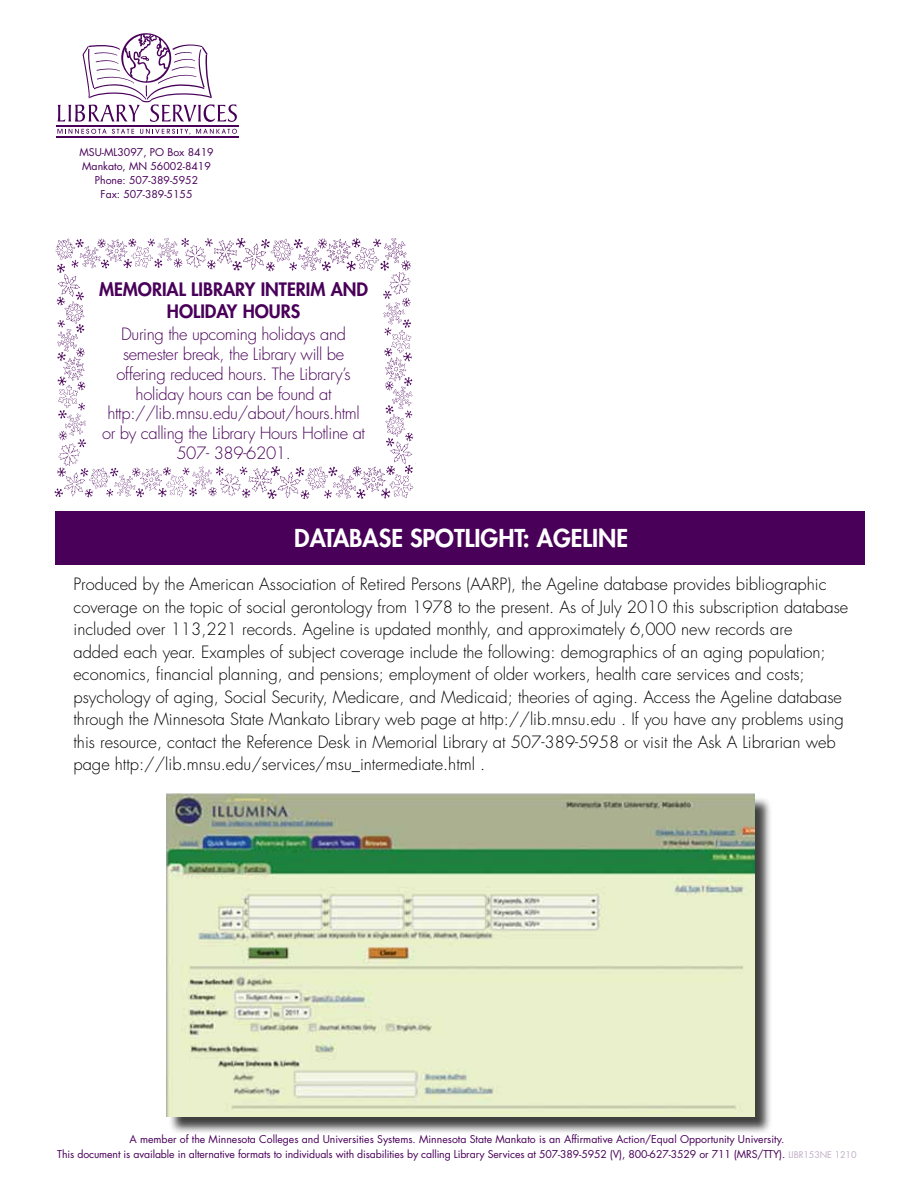
<style>
.page{position:relative;width:918px;height:1188px;background:#fff}
.page>*{position:absolute;margin:0;border:0;box-sizing:border-box;transform-origin:0 0}
.t1{font:800 24px "Futura Std";color:#fff}
.t2{font:800 18px/21.6px "Futura Std";color:#490059;text-align:center}
.t3{font:300 16.5px/22.5px "Futura Std";color:#000}
.t4{font:300 16.5px/19.8px "Futura Std";letter-spacing:-.02em;color:#490059;text-align:center}
.t5{font:10.5px/14.2px "Futura Std";color:#490059;text-align:center}
.s1{font-size:9px;color:#c0adc6}
</style>
<div class="page">
<img style="left:54px;top:237px;width:360px;height:263px">
<svg style="left:57px;top:129px;width:77px;height:5px"></svg>
<svg style="left:140px;top:129px;width:97px;height:6px"></svg>
<hr style="left:56px;top:125px;width:182px;height:1px;background:#490059">
<hr style="left:56px;top:136px;width:182px;height:2px;background:#490059">
<svg style="left:57px;top:33px;width:180px;height:89px"></svg>
<div style="left:55px;top:511px;width:810px;height:54px;background:#490059"></div>
<div style="left:168px;top:796px;width:605px;height:339px;background:#000;opacity:.75"></div>
<img style="left:166px;top:794px;width:588px;height:322px">
<p class="t5" style="left:80px;top:145px;width:136px">MSU-ML3097, PO Box 8419<br>Mankato, MN 56002-8419<br>Phone: 507-389-5952<br>Fax: 507-389-5155</p>
<p class="t2" style="left:99px;top:279px;width:271px">MEMORIAL LIBRARY INTERIM AND<br>HOLIDAY HOURS</p>
<p class="t4" style="left:102px;top:325px;width:264px">During the upcoming holidays and semester break, the Library will be offering reduced hours. The Library’s holiday hours can be found at http://lib.mnsu.edu/about/hours.html or by calling the Library Hours Hotline at 507- 389-6201.</p>
<h1 class="t1" style="left:294px;top:523px;width:335px">DATABASE SPOTLIGHT: AGELINE</h1>
<p class="t3" style="left:74px;top:574px;width:776px">Produced by the American Association of Retired Persons (AARP), the Ageline database provides bibliographic coverage on the topic of social gerontology from 1978 to the present. As of July 2010 this subscription database included over 113,221 records. Ageline is updated monthly, and approximately 6,000 new records are<br>added each year. Examples of subject coverage include the following: demographics of an aging population; economics, financial planning, and pensions; employment of older workers, health care services and costs; psychology of aging, Social Security, Medicare, and Medicaid; theories of aging. Access the Ageline database through the Minnesota State Mankato Library web page at http://lib.mnsu.edu . If you have any problems using this resource, contact the Reference Desk in Memorial Library at 507-389-5958 or visit the Ask A Librarian web page http://lib.mnsu.edu/services/msu_intermediate.html .</p>
<p class="t5" style="left:57px;top:1132px;width:801px">A member of the Minnesota Colleges and Universities Systems. Minnesota State Mankato is an Affirmative Action/Equal Opportunity University.<br>This document is available in alternative formats to individuals with disabilities by calling Library Services at 507-389-5952 (V), 800-627-3529 or 711 (MRS/TTY). <span class="s1">LIBR153NE 1210</span></p>
</div>
